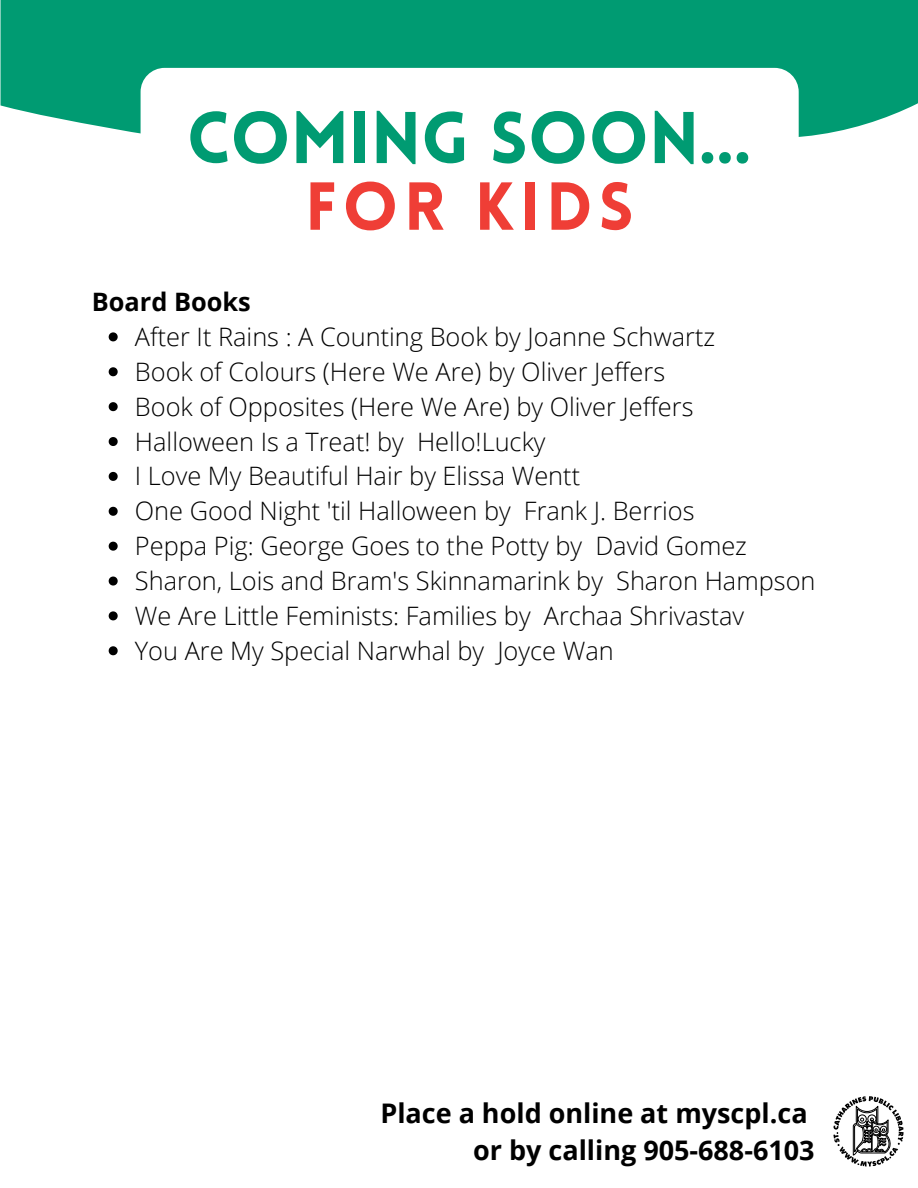
<style>
.page{position:relative;width:918px;height:1188px;background:#fff}
.page>*{position:absolute;margin:0;border:0;box-sizing:border-box;transform-origin:0 0}
.t1{font:900 71.55px "Lovelo";color:#009b72}
.t2{font:900 66.3px "Lovelo";letter-spacing:.085em;color:#ef3e36}
.t3{font:700 27px/37.2px "Open Sans";color:#000;text-align:right}
.t4{font:300 25.35px/34.8px "Open Sans";color:#000}
.t5{font:700 25.35px "Open Sans";color:#000}
</style>
<div class="page">
<div style="left:1px;top:0;width:917px;height:137px;background:#009b72"></div>
<div style="left:141px;top:68px;width:658px;height:238px;background:#fff;border-radius:24px"></div>
<svg style="left:833px;top:1096px;width:71px;height:71px"></svg>
<svg style="left:109px;top:332px;width:9px;height:9px"></svg>
<svg style="left:109px;top:367px;width:9px;height:9px"></svg>
<svg style="left:109px;top:402px;width:9px;height:9px"></svg>
<svg style="left:109px;top:437px;width:9px;height:9px"></svg>
<svg style="left:109px;top:472px;width:9px;height:9px"></svg>
<svg style="left:109px;top:507px;width:9px;height:9px"></svg>
<svg style="left:109px;top:542px;width:9px;height:9px"></svg>
<svg style="left:109px;top:577px;width:9px;height:9px"></svg>
<svg style="left:109px;top:611px;width:9px;height:9px"></svg>
<svg style="left:109px;top:646px;width:9px;height:9px"></svg>
<h1 class="t1" style="left:187px;top:109px;width:566px">COMING SOON...</h1>
<p class="t5" style="left:92px;top:284px;width:161px">Board Books</p>
<h2 class="t2" style="left:305px;top:180px;width:330px">FOR KIDS</h2>
<p class="t4" style="left:135px;top:319px;width:682px">After It Rains : A Counting Book by Joanne Schwartz<br>Book of Colours (Here We Are) by Oliver Jeffers<br>Book of Opposites (Here We Are) by Oliver Jeffers Halloween Is a Treat! by Hello!Lucky<br>I Love My Beautiful Hair by Elissa Wentt<br>One Good Night 'til Halloween by Frank J. Berrios<br>Peppa Pig: George Goes to the Potty by David Gomez Sharon, Lois and Bram's Skinnamarink by Sharon Hampson We Are Little Feminists: Families by Archaa Shrivastav<br>You Are My Special Narwhal by Joyce Wan</p>
<p class="t3" style="left:380px;top:1094px;width:436px">Place a hold online at myscpl.ca or by calling 905-688-6103</p>
</div>
